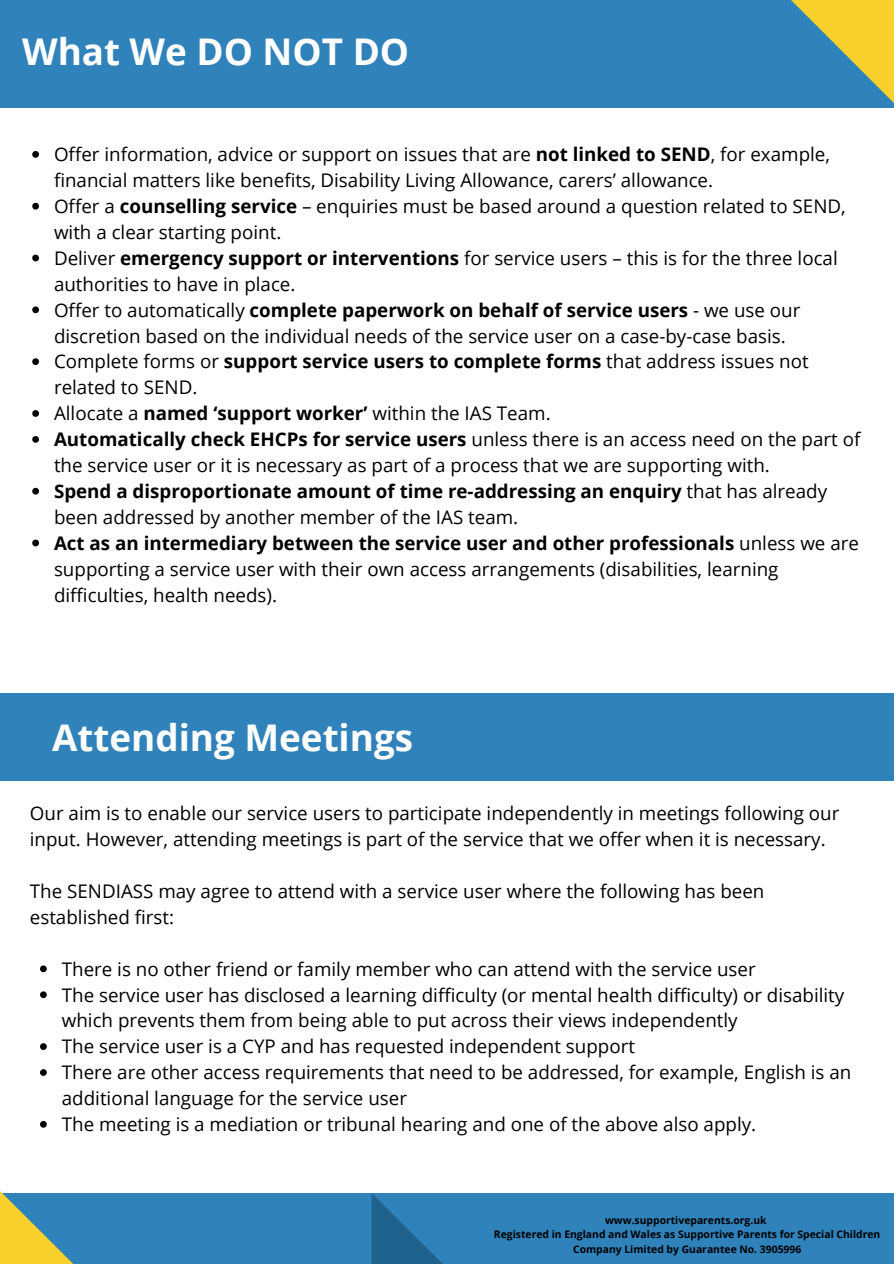
<style>
.page{position:relative;width:894px;height:1264px;background:#fff}
.page>*{position:absolute;margin:0;border:0;box-sizing:border-box;transform-origin:0 0}
.t1{font:700 36.75px "Open Sans";color:#fff}
.t2{font:18.75px/26px "Open Sans";color:#000}
.t3{font:700 18.75px/26px "Open Sans";color:#000}
.t4{font:700 10.35px/14.2px "Open Sans";color:#000;text-align:center}
.s1{font-weight:700}
.s2{font-weight:400}
</style>
<div class="page">
<div style="left:0;top:1193px;width:893px;height:70px;background:#2f82ba"></div>
<svg style="left:371px;top:1193px;width:71px;height:70px"></svg>
<div style="left:0;top:0;width:893px;height:107px;background:#2f82ba"></div>
<svg style="left:681px;top:0;width:212px;height:108px"></svg>
<svg style="left:0;top:1191px;width:72px;height:72px"></svg>
<svg style="left:32px;top:151px;width:7px;height:7px"></svg>
<svg style="left:32px;top:203px;width:7px;height:6px"></svg>
<svg style="left:32px;top:255px;width:7px;height:6px"></svg>
<svg style="left:32px;top:306px;width:7px;height:7px"></svg>
<svg style="left:32px;top:358px;width:7px;height:7px"></svg>
<svg style="left:32px;top:410px;width:7px;height:7px"></svg>
<svg style="left:32px;top:436px;width:7px;height:7px"></svg>
<svg style="left:32px;top:488px;width:7px;height:6px"></svg>
<svg style="left:32px;top:539px;width:7px;height:7px"></svg>
<svg style="left:40px;top:965px;width:7px;height:7px"></svg>
<svg style="left:40px;top:991px;width:7px;height:7px"></svg>
<svg style="left:40px;top:1043px;width:7px;height:6px"></svg>
<svg style="left:40px;top:1069px;width:7px;height:6px"></svg>
<svg style="left:40px;top:1120px;width:7px;height:7px"></svg>
<div style="left:0;top:693px;width:893px;height:88px;background:#2f82ba"></div>
<p class="t1" style="left:22px;top:25px;width:388px">What We DO NOT DO</p>
<p class="t2" style="left:54px;top:141px;width:777px">Offer information, advice or support on issues that are <span class="s1">not linked to SEND</span>, for example, financial matters like benefits, Disability Living Allowance, carers’ allowance.</p>
<p class="t2" style="left:54px;top:193px;width:793px">Offer a <span class="s1">counselling service</span> – enquiries must be based around a question related to SEND, with a clear starting point.</p>
<p class="t2" style="left:54px;top:244px;width:785px">Deliver <span class="s1">emergency support or interventions</span> for service users – this is for the three local authorities to have in place.</p>
<p class="t2" style="left:54px;top:296px;width:747px">Offer to automatically <span class="s1">complete paperwork on behalf of service users</span> - we use our discretion based on the individual needs of the service user on a case-by-case basis.</p>
<p class="t2" style="left:54px;top:348px;width:756px">Complete forms or <span class="s1">support service users to complete forms</span> that address issues not related to SEND.</p>
<p class="t2" style="left:54px;top:400px;width:498px">Allocate a <span class="s1">named ‘support worker’</span> within the IAS Team.</p>
<p class="t2" style="left:54px;top:426px;width:807px"><span class="s1">Automatically check EHCPs for service users</span> unless there is an access need on the part of the service user or it is necessary as part of a process that we are supporting with.</p>
<p class="t3" style="left:54px;top:477px;width:774px">Spend a disproportionate amount of time re-addressing an enquiry <span class="s2">that has already been addressed by another member of the IAS team.</span></p>
<p class="t2" style="left:54px;top:529px;width:806px"><span class="s1">Act as an intermediary between the service user and other professionals</span> unless we are supporting a service user with their own access arrangements (disabilities, learning difficulties, health needs).</p>
<p class="t1" style="left:52px;top:712px;width:362px">Attending Meetings</p>
<p class="t2" style="left:30px;top:800px;width:810px">Our aim is to enable our service users to participate independently in meetings following our input. However, attending meetings is part of the service that we offer when it is necessary.</p>
<p class="t2" style="left:30px;top:877px;width:735px">The SENDIASS may agree to attend with a service user where the following has been established first:</p>
<p class="t2" style="left:62px;top:955px;width:695px">There is no other friend or family member who can attend with the service user</p>
<p class="t2" style="left:62px;top:981px;width:783px">The service user has disclosed a learning difficulty (or mental health difficulty) or disability which prevents them from being able to put across their views independently</p>
<p class="t2" style="left:62px;top:1033px;width:574px">The service user is a CYP and has requested independent support</p>
<p class="t2" style="left:62px;top:1058px;width:790px">There are other access requirements that need to be addressed, for example, English is an additional language for the service user</p>
<p class="t2" style="left:62px;top:1110px;width:695px">The meeting is a mediation or tribunal hearing and one of the above also apply.</p>
<p class="t4" style="left:605px;top:1212px;width:163px">www.supportiveparents.org.uk</p>
<p class="t4" style="left:494px;top:1227px;width:388px">Registered in England and Wales as Supportive Parents for Special Children<br>Company Limited by Guarantee No. 3905996</p>
</div>
